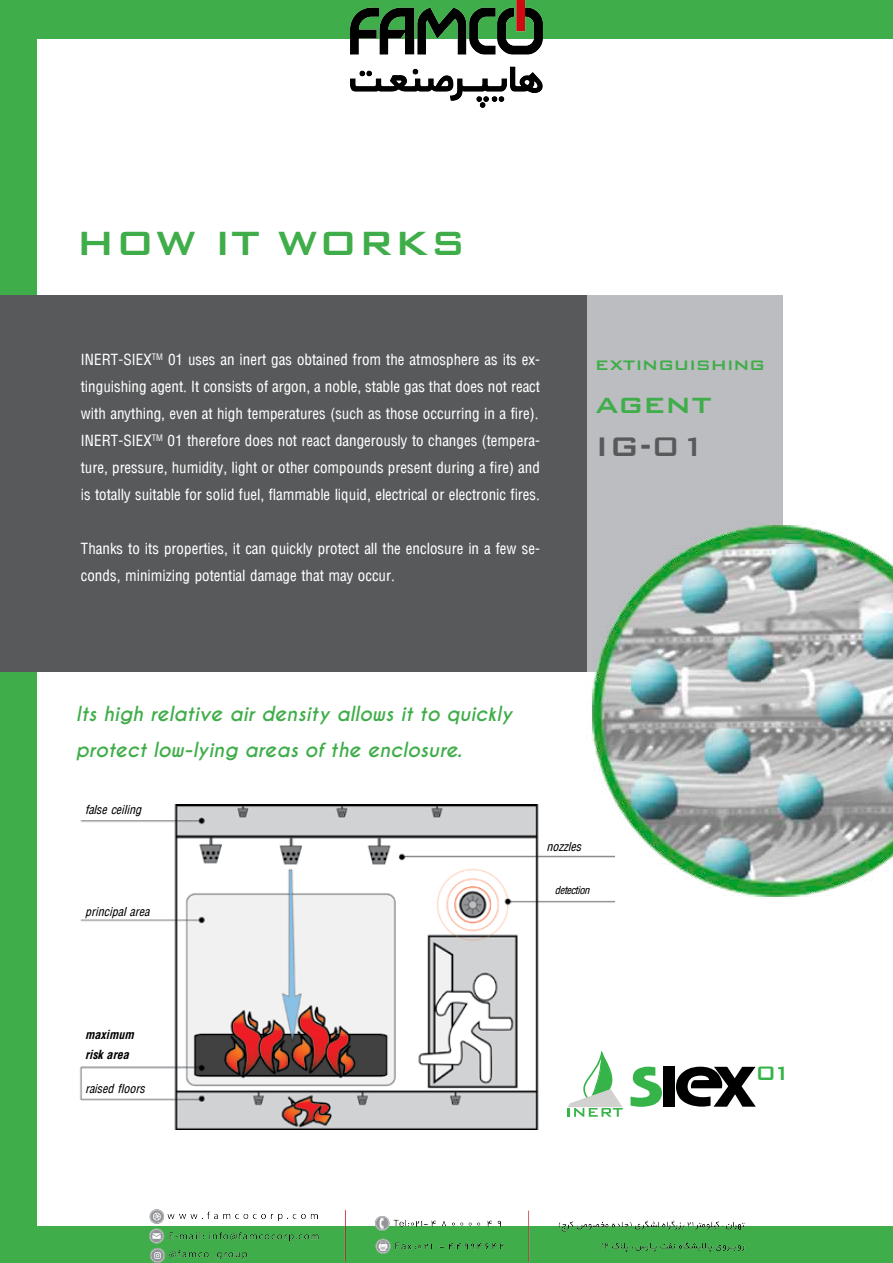
<style>
.page{position:relative;width:893px;height:1263px;background:#fff}
.page>*{position:absolute;margin:0;border:0;box-sizing:border-box;transform-origin:0 0}
.t1{font:500 45px "Bank Gothic BT";color:#3fad49}
.t2{font:500 36px "Bank Gothic BT";color:#3fad49}
.t3{font:500 36px "Bank Gothic BT";color:#57595b}
.t4{font:500 26.1px "Bank Gothic BT";color:#36b449}
.t5{font:500 22.5px "Bank Gothic BT";color:#3fad49}
.t6{font:italic 700 19.5px/36px "Caviar Dreams";color:#3fad49}
.t7{font:15px/27px "Arena Condensed";color:#fff;text-align:justify}
.t8{font:italic condensed 12px "Arena";color:#000}
.t9{font:italic 700 condensed 12px/19.5px "Arena";color:#000}
.t10{font:italic condensed 10.5px "Arena";letter-spacing:-.04em;color:#000}
</style>
<div class="page">
<img style="left:79px;top:804px;width:523px;height:326px">
<svg style="left:630px;top:1067px;width:32px;height:40px"></svg>
<svg style="left:676px;top:1067px;width:80px;height:40px"></svg>
<div style="left:663px;top:1067px;width:12px;height:40px;background:#000"></div>
<svg style="left:567px;top:1051px;width:56px;height:66px"></svg>
<div style="left:0;top:0;width:893px;height:38px;background:#3fad49"></div>
<div style="left:0;top:1226px;width:893px;height:37px;background:#3fad49"></div>
<div style="left:0;top:0;width:37px;height:1263px;background:#3fad49"></div>
<div style="left:0;top:296px;width:587px;height:376px;background:#57595b"></div>
<div style="left:587px;top:296px;width:195px;height:376px;background:#bbbdc0"></div>
<img style="left:563px;top:491px;width:330px;height:453px">
<img style="left:149px;top:1209px;width:596px;height:54px">
<img style="left:351px;top:0;width:191px;height:108px">
<h1 class="t1" style="left:76px;top:219px;width:392px">HOW IT WORKS</h1>
<p class="t7" style="left:81px;top:346px;width:461px">INERT-SIEX<sup>TM</sup> 01 uses an inert gas obtained from the atmosphere as its ex&shy;tinguishing agent. It consists of argon, a noble, stable gas that does not react with anything, even at high temperatures (such as those occurring in a fire).<br>INERT-SIEX<sup>TM</sup> 01 therefore does not react dangerously to changes (tempera&shy;ture, pressure, humidity, light or other compounds present during a fire) and is totally suitable for solid fuel, flammable liquid, electrical or electronic fires.</p>
<p class="t7" style="left:81px;top:535px;width:461px">Thanks to its properties, it can quickly protect all the enclosure in a few se&shy;conds, minimizing potential damage that may occur.</p>
<h3 class="t6" style="left:76px;top:696px;width:438px">Its high relative air density allows it to quickly protect low-lying areas of the enclosure.</h3>
<p class="t8" style="left:85px;top:802px;width:58px">false ceiling</p>
<h3 class="t5" style="left:595px;top:351px;width:171px">extinguishing</h3>
<h2 class="t2" style="left:595px;top:384px;width:118px">agent</h2>
<h2 class="t3" style="left:595px;top:427px;width:114px">IG-01</h2>
<p class="t8" style="left:85px;top:904px;width:66px">principal area</p>
<p class="t9" style="left:85px;top:1025px;width:50px">maximum risk area</p>
<p class="t8" style="left:85px;top:1082px;width:61px">raised floors</p>
<p class="t8" style="left:546px;top:840px;width:36px">nozzles</p>
<p class="t10" style="left:555px;top:884px;width:36px">detection</p>
<h3 class="t4" style="left:756px;top:1059px;width:38px">01</h3>
</div>
